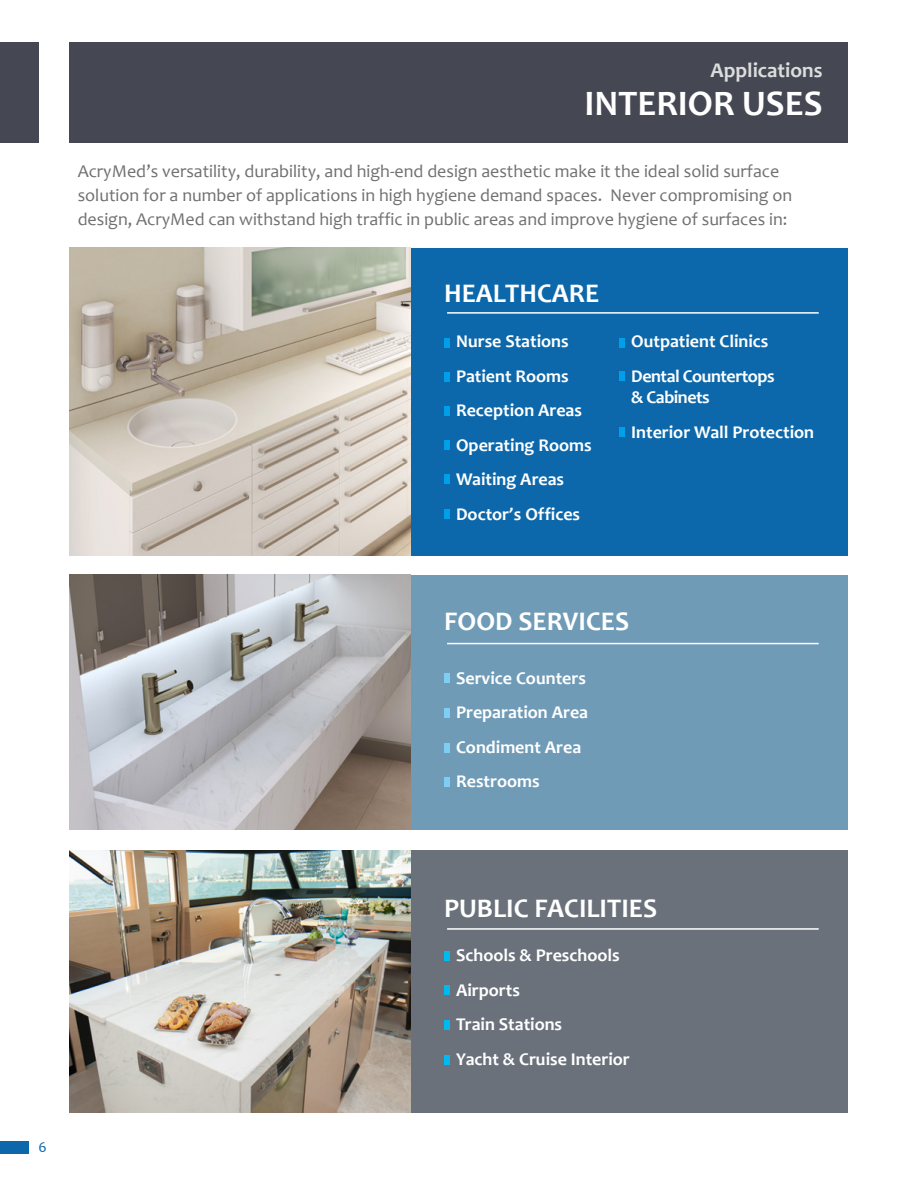
<style>
.page{position:relative;width:918px;height:1188px;background:#fff}
.page>*{position:absolute;margin:0;border:0;box-sizing:border-box;transform-origin:0 0}
.t1{font:700 36px "Candara";color:#fff}
.t2{font:700 27px "Candara";color:#fff}
.t3{font:700 21px "Candara";color:#dcdddd}
.t4{font:700 18px/34.5px "Candara";color:#fff}
.t5{font:18px/24px "Candara";color:#717071}
.t6{font:15px "Candara";color:#0c68ab}
.s1{font-family:"Calibri"}
</style>
<div class="page">
<div style="left:70px;top:42px;width:778px;height:101px;background:#454853"></div>
<div style="left:0;top:42px;width:38px;height:101px;background:#454853"></div>
<div style="left:378px;top:248px;width:470px;height:308px;background:#0c68ab"></div>
<div style="left:378px;top:575px;width:470px;height:255px;background:#6f9bb7"></div>
<div style="left:378px;top:851px;width:470px;height:262px;background:#6a717b"></div>
<div style="left:444px;top:338px;width:6px;height:10px;background:#00a0e9"></div>
<div style="left:620px;top:338px;width:5px;height:10px;background:#00a0e9"></div>
<div style="left:444px;top:673px;width:6px;height:10px;background:#7ecef4"></div>
<div style="left:444px;top:951px;width:6px;height:10px;background:#00b9ef"></div>
<div style="left:444px;top:406px;width:6px;height:10px;background:#00a0e9"></div>
<div style="left:444px;top:743px;width:6px;height:9px;background:#7ecef4"></div>
<div style="left:444px;top:1020px;width:6px;height:10px;background:#00b9ef"></div>
<div style="left:444px;top:372px;width:6px;height:10px;background:#00a0e9"></div>
<div style="left:620px;top:371px;width:5px;height:10px;background:#00a0e9"></div>
<div style="left:444px;top:708px;width:6px;height:10px;background:#7ecef4"></div>
<div style="left:444px;top:986px;width:6px;height:9px;background:#00b9ef"></div>
<div style="left:444px;top:440px;width:6px;height:10px;background:#00a0e9"></div>
<div style="left:620px;top:428px;width:5px;height:9px;background:#00a0e9"></div>
<div style="left:444px;top:777px;width:6px;height:10px;background:#7ecef4"></div>
<div style="left:444px;top:1055px;width:6px;height:10px;background:#00b9ef"></div>
<div style="left:444px;top:474px;width:6px;height:10px;background:#00a0e9"></div>
<div style="left:444px;top:509px;width:6px;height:10px;background:#00a0e9"></div>
<hr style="left:447px;top:312px;width:372px;height:2px;background:#fff">
<hr style="left:447px;top:643px;width:372px;height:1px;background:#fff">
<hr style="left:447px;top:928px;width:372px;height:2px;background:#fff">
<img style="left:70px;top:248px;width:340px;height:308px">
<img style="left:70px;top:575px;width:340px;height:255px">
<img style="left:70px;top:851px;width:340px;height:262px">
<div style="left:0;top:1141px;width:28px;height:12px;background:#0c68ab"></div>
<p class="t3" style="left:711px;top:57px;width:113px">Applications</p>
<h1 class="t1" style="left:585px;top:81px;width:240px">INTERIOR USES</h1>
<p class="t5" style="left:78px;top:159px;width:716px">AcryMed’s versatility, durability, and high-end design aesthetic make it the ideal solid surface solution for a number of applications in high hygiene demand spaces. Never compromising on design, AcryMed can withstand high traffic in public areas and improve hygiene of surfaces in:</p>
<h2 class="t2" style="left:444px;top:276px;width:157px">HEALTHCARE</h2>
<p class="t4" style="left:456px;top:324px;width:137px">Nurse Stations<br>Patient Rooms<br>Reception Areas<br>Operating Rooms<br>Waiting Areas<br>Doctor<span class="s1">’</span>s Offices</p>
<p class="t4" style="left:631px;top:324px;width:145px">Outpatient Clinics<br>Dental Countertops</p>
<p class="t4" style="left:631px;top:380px;width:184px">&amp; Cabinets<br>Interior Wall Protection</p>
<h2 class="t2" style="left:444px;top:604px;width:187px">FOOD SERVICES</h2>
<p class="t4" style="left:456px;top:660px;width:134px">Service Counters<br>Preparation Area<br>Condiment Area<br>Restrooms</p>
<p class="t6" style="left:39px;top:1138px;width:10px">6</p>
<h2 class="t2" style="left:444px;top:892px;width:215px">PUBLIC FACILITIES</h2>
<p class="t4" style="left:456px;top:938px;width:175px">Schools &amp; Preschools<br>Airports<br>Train Stations<br>Yacht &amp; Cruise Interior</p>
</div>
